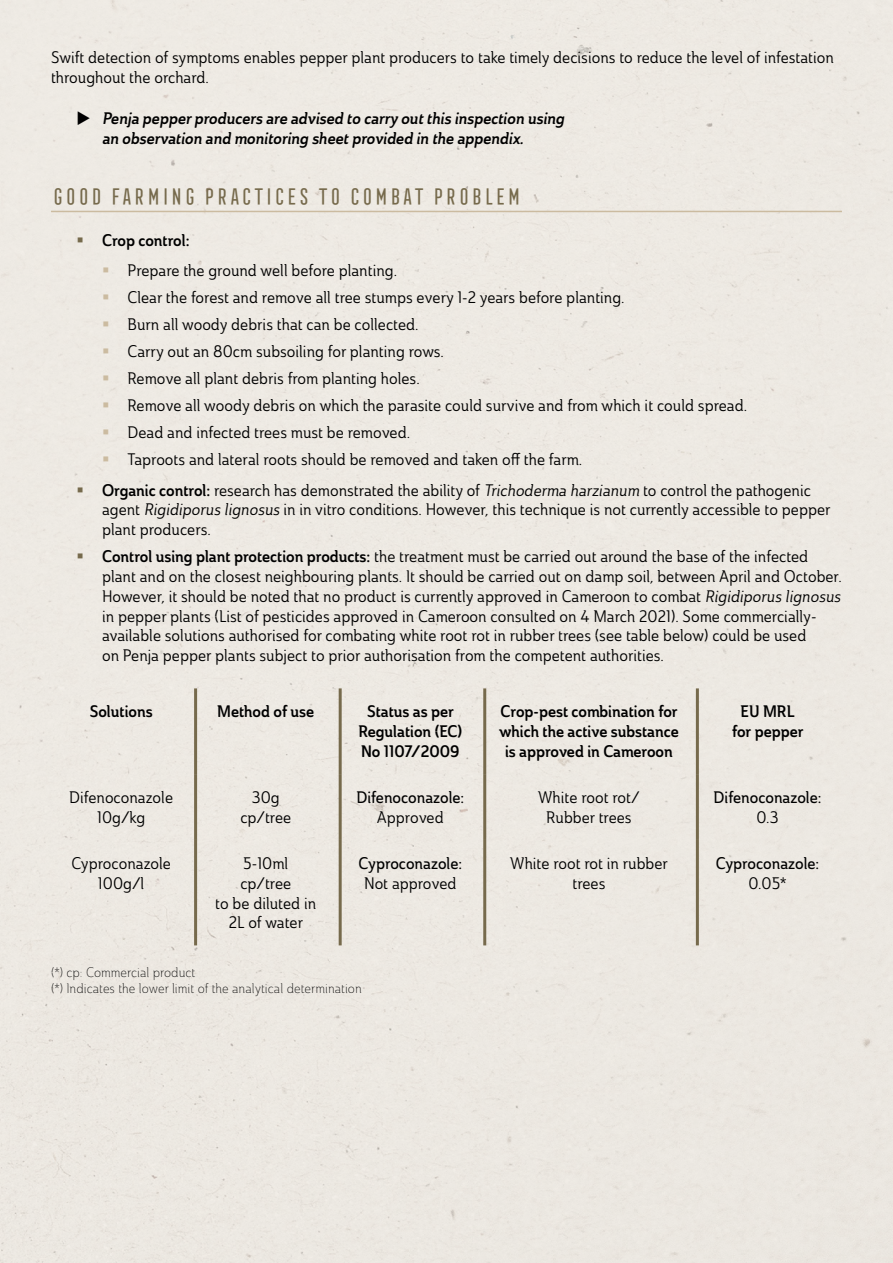
<style>
.page{position:relative;width:893px;height:1263px;background:#fff}
.page>*{position:absolute;margin:0;border:0;box-sizing:border-box;transform-origin:0 0}
.T1{font:22.5px "Frontage Condensed";color:#766a4c}
.TXT{font:16.5px/19.8px "Ainslie Con Reg";color:#000;text-align:center}
.Tableau_gauche{font:16.5px/19.8px "Ainslie Con Dem";color:#000;text-align:center}
.t1{font:italic 16.5px/19.8px "Ainslie Con Dem";color:#000}
.TXT-2{font:16.5px/19.8px "Ainslie Con Med";color:#000;text-align:center}
.Sources{font:13.5px/16.2px "Ainslie Con Lig";color:#000}
.s1{font-family:"Ainslie Con Dem"}
.s2{font-style:italic}
.s3{font-family:"Ainslie Con Reg"}
</style>
<div class="page">
<hr style="left:51px;top:211px;width:791px;height:1px;background:#cbbba0">
<hr style="left:194px;top:688px;width:3px;height:86px;background:#766a4c">
<hr style="left:339px;top:688px;width:3px;height:86px;background:#766a4c">
<hr style="left:483px;top:688px;width:3px;height:86px;background:#766a4c">
<hr style="left:696px;top:688px;width:3px;height:86px;background:#766a4c">
<hr style="left:194px;top:774px;width:3px;height:66px;background:#766a4c">
<hr style="left:339px;top:774px;width:3px;height:66px;background:#766a4c">
<hr style="left:483px;top:774px;width:3px;height:66px;background:#766a4c">
<hr style="left:696px;top:774px;width:3px;height:66px;background:#766a4c">
<hr style="left:194px;top:840px;width:3px;height:105px;background:#766a4c">
<hr style="left:339px;top:840px;width:3px;height:105px;background:#766a4c">
<hr style="left:483px;top:840px;width:3px;height:105px;background:#766a4c">
<hr style="left:696px;top:840px;width:3px;height:105px;background:#766a4c">
<svg style="left:78px;top:111px;width:12px;height:14px"></svg>
<svg style="left:78px;top:238px;width:5px;height:5px"></svg>
<svg style="left:103px;top:268px;width:5px;height:5px"></svg>
<svg style="left:103px;top:295px;width:5px;height:5px"></svg>
<svg style="left:103px;top:322px;width:5px;height:5px"></svg>
<svg style="left:103px;top:349px;width:5px;height:5px"></svg>
<svg style="left:103px;top:376px;width:5px;height:5px"></svg>
<svg style="left:103px;top:403px;width:5px;height:5px"></svg>
<svg style="left:103px;top:430px;width:5px;height:5px"></svg>
<svg style="left:103px;top:457px;width:5px;height:5px"></svg>
<svg style="left:78px;top:487px;width:5px;height:5px"></svg>
<svg style="left:78px;top:554px;width:5px;height:4px"></svg>
<p class="TXT" style="left:51px;top:47px;width:784px;text-align:left">Swift detection of symptoms enables pepper plant producers to take timely decisions to reduce the level of infestation throughout the orchard.</p>
<p class="t1" style="left:102px;top:108px;width:467px">Penja pepperproducers are advised to carry outthis inspection using an observation and monitoring sheetprovided in the appendix.</p>
<p class="T1" style="left:51px;top:184px;width:472px">GOOD FARMING PRACTICES TO COMBAT PROBLEM</p>
<p class="Tableau_gauche" style="left:102px;top:231px;width:89px">Crop control:</p>
<p class="TXT" style="left:128px;top:260px;width:271px">Prepare the ground well before planting.</p>
<p class="TXT" style="left:128px;top:287px;width:499px">Clear the forest and remove all tree stumps every 1-2 years before planting.</p>
<p class="TXT" style="left:128px;top:315px;width:293px">Burn all woody debris that can be collected.</p>
<p class="TXT" style="left:128px;top:342px;width:318px">Carry out an 80cm subsoiling for planting rows.</p>
<p class="TXT" style="left:128px;top:369px;width:294px">Remove all plant debris from planting holes.</p>
<p class="TXT" style="left:128px;top:396px;width:621px">Remove all woody debris on which the parasite could survive and from which it could spread.</p>
<p class="TXT" style="left:128px;top:423px;width:284px">Dead and infected trees must be removed.</p>
<p class="TXT" style="left:128px;top:450px;width:456px">Taproots and lateral roots should be removed and taken off the farm.</p>
<p class="TXT" style="left:102px;top:480px;width:730px;text-align:left"><span class="s1">Organic control:</span> research has demonstrated the ability of <span class="s2">Trichoderma harzianum</span> to control the pathogenic agent <span class="s2">Rigidiporus lignosus</span> in in vitro conditions. However, this technique is not currently accessible to pepper plant producers.</p>
<p class="TXT" style="left:102px;top:546px;width:743px;text-align:left"><span class="s1">Control using plant protection products:</span> the treatment must be carried out around the base of the infected plant and on the closest neighbouring plants. It should be carried out on damp soil, between April and October.<br>However, it should be noted that no product is currently approved in Cameroon to combat <span class="s2">Rigidiporus lignosus </span>in pepper plants (List of pesticides approved in Cameroon consulted on 4 March 2021). Some commercially&shy;available solutions authorised for combating white root rot in rubber trees (see table below) could be used<br>on Penja pepper plants subject to prior authorisation from the competent authorities.</p>
<p class="Tableau_gauche" style="left:90px;top:702px;width:64px">Solutions</p>
<p class="Tableau_gauche" style="left:217px;top:702px;width:98px">Method of use</p>
<p class="Tableau_gauche" style="left:358px;top:702px;width:105px">Status as per<br>Regulation (EC)<br>No 1107/2009</p>
<p class="Tableau_gauche" style="left:499px;top:702px;width:181px">Crop-pest combination for which the active substance is approved in Cameroon</p>
<p class="Tableau_gauche" style="left:732px;top:702px;width:73px">EU MRL for pepper</p>
<p class="TXT" style="left:69px;top:787px;width:105px">Difenoconazole<br>10g/kg</p>
<p class="TXT" style="left:240px;top:787px;width:52px">30g cp/tree</p>
<p class="TXT-2" style="left:356px;top:787px;width:109px">Difenoconazole:<br><span class="s3">Approved</span></p>
<p class="TXT" style="left:538px;top:787px;width:103px">White root rot/<br>Rubber trees</p>
<p class="TXT-2" style="left:714px;top:787px;width:109px">Difenoconazole:<br><span class="s3">0.3</span></p>
<p class="TXT" style="left:71px;top:853px;width:101px">Cyproconazole<br>100g/l</p>
<p class="TXT" style="left:215px;top:853px;width:102px">5-10ml<br>cp/tree<br>to be diluted in<br>2L of water</p>
<p class="TXT-2" style="left:359px;top:853px;width:105px">Cyproconazole:<br><span class="s3">Not approved</span></p>
<p class="TXT" style="left:510px;top:853px;width:159px">White root rot in rubber trees</p>
<p class="TXT-2" style="left:716px;top:853px;width:105px">Cyproconazole:<br><span class="s3">0.05*</span></p>
<p class="Sources" style="left:51px;top:964px;width:312px">(*) cp: Commercial product<br>(*) Indicates the lower limit of the analytical determination</p>
</div>
